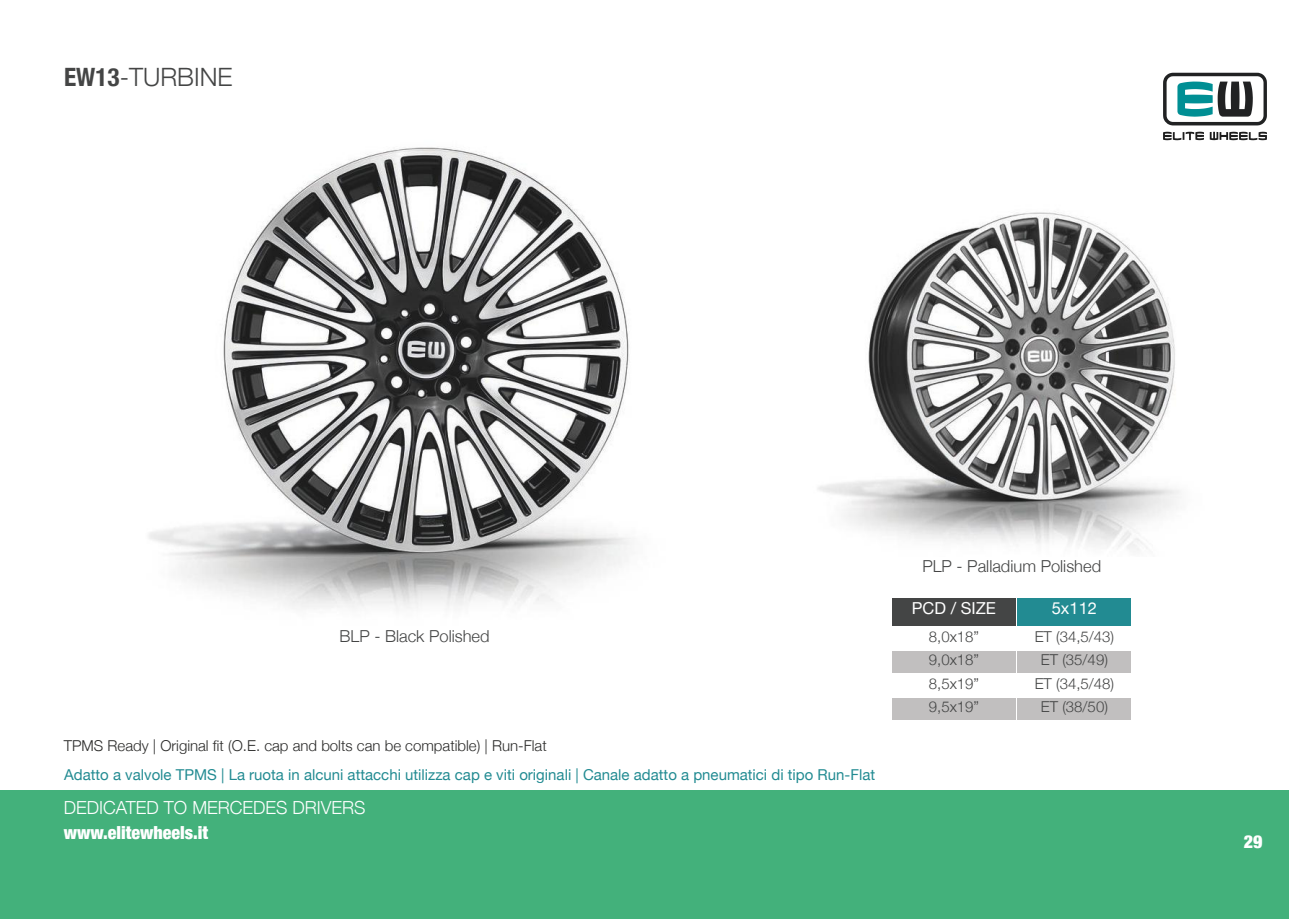
<style>
.page{position:relative;width:1289px;height:919px;background:#fff}
.page>*{position:absolute;margin:0;border:0;box-sizing:border-box;transform-origin:0 0}
.t1{font:300 25.2px "Helvetica Neue";color:#444545}
.t2{font:300 18px "Helvetica Neue";color:#fff}
.t3{font:900 condensed 18px "Helvetica Neue";color:#fff}
.t4{font:300 16.5px "Helvetica Neue";color:#444545}
.t5{font:16.5px "Helvetica Neue";color:#fff}
.t6{font:15px "Helvetica Neue";color:#228b92}
.t7{font:300 15px/23.7px "Helvetica Neue";color:#444545}
.t8{font:300 15px "Helvetica Neue";color:#2b2b2a}
.s1{font-weight:700;font-stretch:condensed}
</style>
<div class="page">
<img style="left:818px;top:212px;width:362px;height:339px">
<svg style="left:1209px;top:132px;width:57px;height:8px"></svg>
<svg style="left:1163px;top:132px;width:40px;height:8px"></svg>
<svg style="left:1163px;top:73px;width:103px;height:52px"></svg>
<div style="left:0;top:790px;width:1288px;height:128px;background:#43b17b"></div>
<div style="left:892px;top:598px;width:123px;height:27px;background:#444545"></div>
<div style="left:892px;top:650px;width:123px;height:22px;background:#c1bfbf"></div>
<div style="left:1017px;top:598px;width:114px;height:27px;background:#228b92"></div>
<div style="left:1017px;top:650px;width:114px;height:22px;background:#c1bfbf"></div>
<div style="left:892px;top:698px;width:123px;height:21px;background:#c1bfbf"></div>
<div style="left:1017px;top:698px;width:114px;height:21px;background:#c1bfbf"></div>
<img style="left:149px;top:147px;width:482px;height:462px">
<h1 class="t1" style="left:64px;top:57px;width:170px"><span class="s1">EW13</span>-TURBINE</h1>
<p class="t4" style="left:339px;top:622px;width:152px">BLP - Black Polished</p>
<p class="t8" style="left:64px;top:733px;width:484px">TPMS Ready | Original fit (O.E. cap and bolts can be compatible) | Run-Flat</p>
<p class="t6" style="left:64px;top:763px;width:812px">Adatto a valvole TPMS | La ruota in alcuni attacchi utilizza cap e viti originali | Canale adatto a pneumatici di tipo Run-Flat</p>
<p class="t2" style="left:64px;top:793px;width:303px">DEDICATED TO MERCEDES DRIVERS</p>
<p class="t3" style="left:64px;top:817px;width:146px">www.elitewheels.it</p>
<p class="t4" style="left:922px;top:553px;width:180px">PLP - Palladium Polished</p>
<p class="t5" style="left:912px;top:596px;width:86px">PCD / SIZE</p>
<p class="t7" style="left:928px;top:623px;width:52px">8,0x18”<br>9,0x18”</p>
<p class="t5" style="left:1051px;top:596px;width:47px">5x112</p>
<p class="t7" style="left:1034px;top:623px;width:81px;text-align:center">ET (34,5/43)<br>ET (35/49)</p>
<p class="t7" style="left:928px;top:670px;width:52px">8,5x19”<br>9,5x19”</p>
<p class="t7" style="left:1034px;top:670px;width:81px;text-align:center">ET (34,5/48)<br>ET (38/50)</p>
<p class="t3" style="left:1243px;top:826px;width:20px">29</p>
</div>
